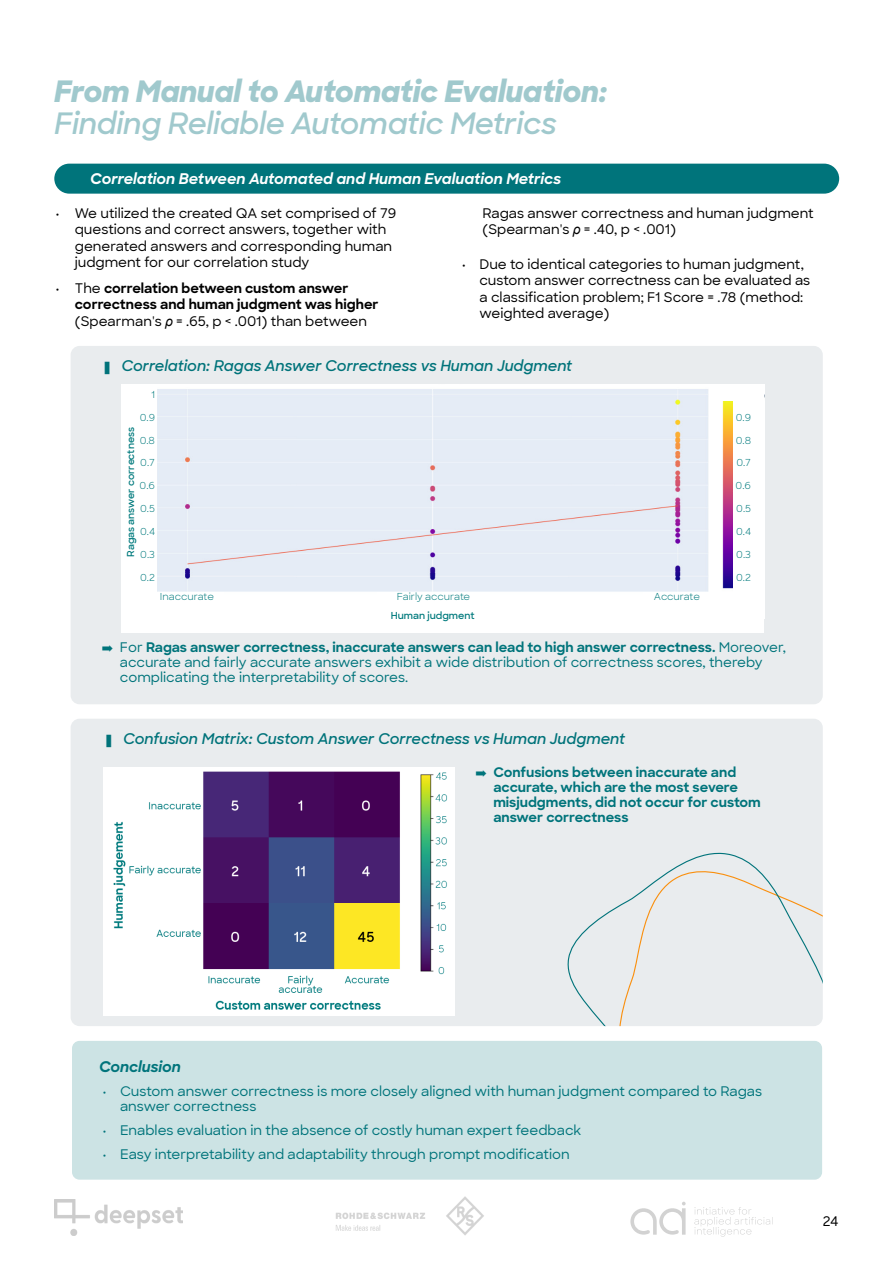
<style>
.page{position:relative;width:893px;height:1263px;background:#fff}
.page>*{position:absolute;margin:0;border:0;box-sizing:border-box;transform-origin:0 0}
.t1{font:italic 800 30px "Sharp Sans";letter-spacing:-.01em;color:#a0c9cd}
.t2{font:italic 600 30px "Sharp Sans";letter-spacing:-.01em;color:#a0c9cd}
.t3{font:italic 600 15px "Sharp Sans";color:#00737a}
.t4{font:italic 700 15px "Sharp Sans";color:#fff}
.t5{font:italic 700 15px "Sharp Sans";color:#00747b}
.t6{font:500 13.5px/15px "Sharp Sans";color:#00747b}
.t7{font:500 13.5px/16.5px "Sharp Sans";color:#000}
.t8{font:700 13.5px/15px "Sharp Sans";color:#00747b}
.t9{font:700 13.5px/16.5px "Sharp Sans";color:#000}
.t10{font:9.75px "Sharp Sans";color:#007a7d}
.t11{font:600 9.75px "Sharp Sans";color:#007a7d}
.s1{font-weight:500}
.s2{font-family:"Arial";font-weight:400;font-style:italic}
.s3{font-weight:700}
</style>
<div class="page">
<img style="left:54px;top:1200px;width:129px;height:35px">
<img style="left:336px;top:1196px;width:148px;height:39px">
<svg style="left:630px;top:1202px;width:56px;height:33px"></svg>
<svg style="left:694px;top:1207px;width:77px;height:30px"></svg>
<div style="left:71px;top:346px;width:752px;height:358px;background:#e9ecee;border-radius:9px"></div>
<div style="left:71px;top:719px;width:752px;height:307px;background:#e9ecee;border-radius:9px"></div>
<svg style="left:567px;top:852px;width:256px;height:174px"></svg>
<div style="left:54px;top:164px;width:785px;height:30px;background:#00747b;border-radius:15px"></div>
<img style="left:104px;top:767px;width:351px;height:248px">
<div style="left:72px;top:1041px;width:750px;height:139px;background:#cce3e4;border-radius:8px"></div>
<div style="left:122px;top:385px;width:642px;height:248px;background:#fff"></div>
<div style="left:157px;top:389px;width:576px;height:203px;background:#e5ecf6"></div>
<div style="left:717px;top:390px;width:47px;height:11px;background:#fff"></div>
<h1 class="t1" style="left:54px;top:69px;width:554px">From Manual to Automatic Evaluation:</h1>
<h1 class="t2" style="left:54px;top:101px;width:504px">Finding Reliable Automatic Metrics</h1>
<p class="t4" style="left:90px;top:167px;width:472px">Correlation Between Automated and Human Evaluation Metrics</p>
<p class="t7" style="left:75px;top:204px;width:323px;text-indent:-19px">• We utilized the created QA set comprised of 79 questions and correct answers, together with generated answers and corresponding human judgment for our correlation study</p>
<p class="t9" style="left:75px;top:279px;width:305px;text-indent:-19px"><span class="s1">• The</span> correlation between custom answer correctness and human judgment was higher <span class="s1">(Spearman's</span> <span class="s2">ρ</span> <span class="s1">= .65, p &lt; .001) than between</span></p>
<p class="t7" style="left:482px;top:204px;width:333px">Ragas answer correctness and human judgment (Spearman's <span class="s2">ρ</span> = .40, p &lt; .001)</p>
<p class="t7" style="left:479px;top:255px;width:332px;text-indent:-18px">• Due to identical categories to human judgment, custom answer correctness can be evaluated as a classification problem; F1 Score = .78 (method: weighted average)</p>
<p class="t3" style="left:103px;top:354px;width:470px">▍ Correlation: Ragas Answer Correctness vs Human Judgment</p>
<p class="t10" style="left:151px;top:387px;width:5px">1</p>
<p class="t10" style="left:140px;top:410px;width:17px">0.9</p>
<p class="t10" style="left:140px;top:433px;width:17px">0.8</p>
<p class="t10" style="left:140px;top:456px;width:16px">0.7</p>
<p class="t10" style="left:140px;top:478px;width:17px">0.6</p>
<p class="t10" style="left:140px;top:501px;width:16px">0.5</p>
<p class="t10" style="left:140px;top:524px;width:16px">0.4</p>
<p class="t10" style="left:140px;top:547px;width:16px">0.3</p>
<p class="t10" style="left:140px;top:570px;width:16px">0.2</p>
<p class="t11" style="left:123px;top:557px;width:131px;rotate:-90deg">Ragas answer correctness</p>
<p class="t10" style="left:160px;top:589px;width:56px">Inaccurate</p>
<p class="t10" style="left:397px;top:589px;width:75px">Fairly accurate</p>
<p class="t10" style="left:654px;top:589px;width:48px">Accurate</p>
<p class="t11" style="left:391px;top:609px;width:85px">Human judgment</p>
<p class="t10" style="left:736px;top:410px;width:17px">0.9</p>
<p class="t10" style="left:736px;top:433px;width:17px">0.8</p>
<p class="t10" style="left:736px;top:456px;width:16px">0.7</p>
<p class="t10" style="left:736px;top:478px;width:17px">0.6</p>
<p class="t10" style="left:736px;top:501px;width:16px">0.5</p>
<p class="t10" style="left:736px;top:524px;width:16px">0.4</p>
<p class="t10" style="left:736px;top:547px;width:16px">0.3</p>
<p class="t10" style="left:736px;top:570px;width:16px">0.2</p>
<p class="t6" style="left:120px;top:639px;width:667px">For <span class="s3">Ragas answer correctness, inaccurate answers can lead to high answer correctness.</span> Moreover, accurate and fairly accurate answers exhibit a wide distribution of correctness scores, thereby complicating the interpretability of scores.</p>
<p class="t3" style="left:105px;top:728px;width:521px">▍ Confusion Matrix: Custom Answer Correctness vs Human Judgment</p>
<p class="t8" style="left:493px;top:764px;width:269px">Confusions between inaccurate and accurate, which are the most severe misjudgments, did not occur for custom answer correctness</p>
<p class="t5" style="left:99px;top:1055px;width:83px">Conclusion</p>
<p class="t6" style="left:120px;top:1083px;width:644px;text-indent:-18px">• Custom answer correctness is more closely aligned with human judgment compared to Ragas answer correctness</p>
<p class="t6" style="left:102px;top:1122px;width:481px">• Enables evaluation in the absence of costly human expert feedback</p>
<p class="t6" style="left:102px;top:1146px;width:469px">• Easy interpretability and adaptability through prompt modification</p>
<p class="t7" style="left:823px;top:1212px;width:17px">24</p>
</div>
